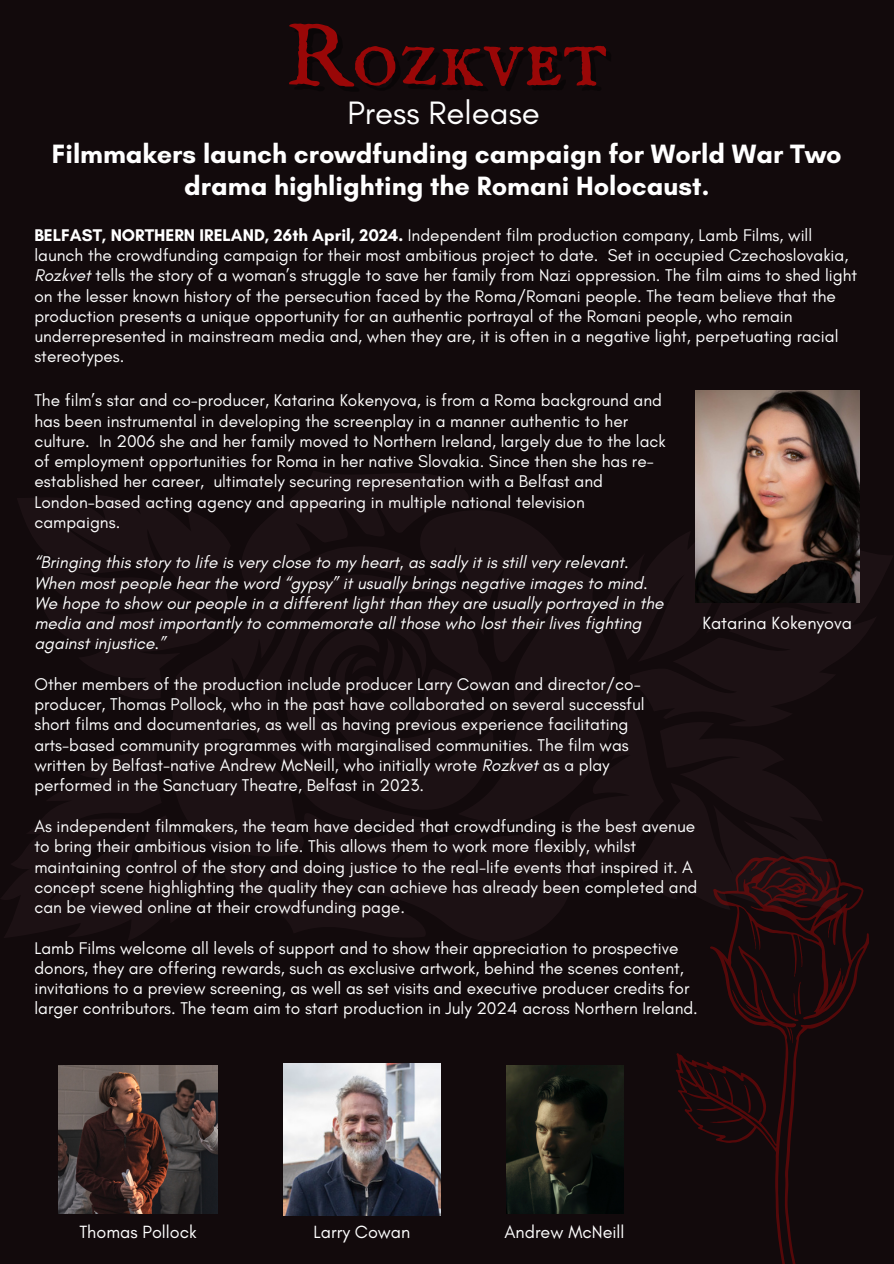
<style>
.page{position:relative;width:894px;height:1264px;background:#fff}
.page>*{position:absolute;margin:0;border:0;box-sizing:border-box;transform-origin:0 0}
.t1{font:87.6px "IM FELL English SC";color:#990707}
.t2{font:33px "Glacial Indifference";color:#fff}
.t3{font:700 27px/31.5px "Glacial Indifference";color:#fff;text-align:center}
.t4{font:18px "Glacial Indifference";color:#fff}
.t5{font:17.25px/20.2px "Glacial Indifference";color:#fff}
.t6{font:italic 17.25px/20.2px "Glacial Indifference";color:#fff}
.s1{font-weight:700}
.s2{font-style:italic}
</style>
<div class="page">
<div style="left:0;top:0;width:893px;height:1263px;background:#120a0c"></div>
<img style="left:695px;top:390px;width:164px;height:212px">
<svg style="left:676px;top:856px;width:192px;height:407px"></svg>
<svg style="left:760px;top:981px;width:41px;height:62px"></svg>
<svg style="left:744px;top:1084px;width:6px;height:28px"></svg>
<img style="left:59px;top:1065px;width:158px;height:148px">
<img style="left:506px;top:1065px;width:117px;height:148px">
<img style="left:283px;top:1063px;width:157px;height:152px">
<h1 class="t1" style="left:285px;top:6px;width:324px">Rozkvet</h1>
<h2 class="t2" style="left:347px;top:93px;width:194px">Press Release</h2>
<h3 class="t3" style="left:52px;top:138px;width:791px">Filmmakers launch crowdfunding campaign for World War Two drama highlighting the Romani Holocaust.</h3>
<p class="t5" style="left:34px;top:225px;width:824px"><span class="s1">BELFAST, NORTHERN IRELAND, 26th April, 2024.</span> Independent film production company, Lamb Films, will launch the crowdfunding campaign for their most ambitious project to date. Set in occupied Czechoslovakia, <span class="s2">Rozkvet</span> tells the story of a woman’s struggle to save her family from Nazi oppression. The film aims to shed light on the lesser known history of the persecution faced by the Roma/Romani people. The team believe that the production presents a unique opportunity for an authentic portrayal of the Romani people, who remain underrepresented in mainstream media and, when they are, it is often in a negative light, perpetuating racial stereotypes.</p>
<p class="t5" style="left:34px;top:390px;width:632px">The film’s star and co-producer, Katarina Kokenyova, is from a Roma background and has been instrumental in developing the screenplay in a manner authentic to her culture. In 2006 she and her family moved to Northern Ireland, largely due to the lack of employment opportunities for Roma in her native Slovakia. Since then she has re&shy;established her career, ultimately securing representation with a Belfast and London-based acting agency and appearing in multiple national television campaigns.</p>
<p class="t6" style="left:34px;top:552px;width:630px">“Bringing this story to life is very close to my heart, as sadly it is still very relevant.<br>When most people hear the word “gypsy” it usually brings negative images to mind.<br>We hope to show our people in a different light than they are usually portrayed in the media and most importantly to commemorate all those who lost their lives fighting against injustice.”</p>
<p class="t5" style="left:34px;top:673px;width:611px">Other members of the production include producer Larry Cowan and director/co&shy;producer, Thomas Pollock, who in the past have collaborated on several successful short films and documentaries, as well as having previous experience facilitating arts-based community programmes with marginalised communities. The film was written by Belfast-native Andrew McNeill, who initially wrote <span class="s2">Rozkvet</span> as a play performed in the Sanctuary Theatre, Belfast in 2023.</p>
<p class="t4" style="left:702px;top:612px;width:151px">Katarina Kokenyova</p>
<p class="t5" style="left:34px;top:815px;width:664px">As independent filmmakers, the team have decided that crowdfunding is the best avenue to bring their ambitious vision to life. This allows them to work more flexibly, whilst maintaining control of the story and doing justice to the real-life events that inspired it. A concept scene highlighting the quality they can achieve has already been completed and can be viewed online at their crowdfunding page.</p>
<p class="t5" style="left:34px;top:937px;width:664px">Lamb Films welcome all levels of support and to show their appreciation to prospective donors, they are offering rewards, such as exclusive artwork, behind the scenes content, invitations to a preview screening, as well as set visits and executive producer credits for larger contributors. The team aim to start production in July 2024 across Northern Ireland.</p>
<p class="t4" style="left:79px;top:1221px;width:119px">Thomas Pollock</p>
<p class="t4" style="left:313px;top:1221px;width:98px">Larry Cowan</p>
<p class="t4" style="left:504px;top:1221px;width:121px">Andrew McNeill</p>
</div>
